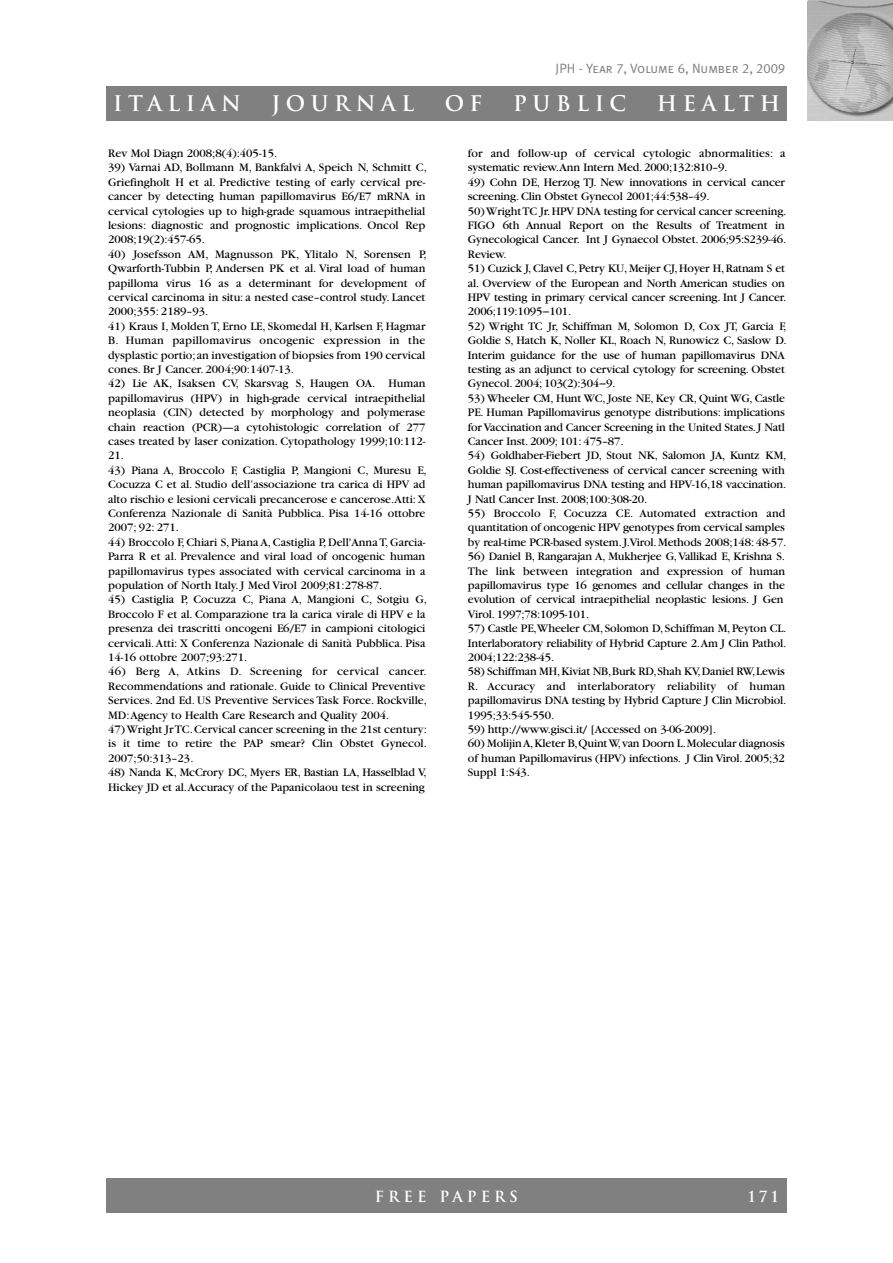
<style>
.page{position:relative;width:893px;height:1263px;background:#fff}
.page>*{position:absolute;margin:0;border:0;box-sizing:border-box;transform-origin:0 0}
.t1{font:700 21px "Trajan";letter-spacing:.265em;color:#fff}
.t2{font:700 15px "Trajan";letter-spacing:.265em;color:#fff}
.t3{font:13.5px "Meta Plus Normal Caps";color:#808080}
.t4{font:12px/14.4px "Garamond";letter-spacing:-.01em;color:#000;text-align:justify}
.t5{font:12px/14.4px "Garamond";letter-spacing:.01em;color:#000}
</style>
<div class="page">
<div style="left:106px;top:1179px;width:681px;height:34px;background:#808080"></div>
<img style="left:808px;top:1px;width:85px;height:119px">
<div style="left:106px;top:86px;width:681px;height:34px;background:#808080"></div>
<p class="t3" style="left:556px;top:60px;width:231px">JPH - Year 7, Volume 6, Number 2, 2009</p>
<h1 class="t1" style="left:113px;top:91px;width:129px">ITALIAN</h1>
<h1 class="t1" style="left:272px;top:91px;width:144px">JOURNAL</h1>
<h1 class="t1" style="left:445px;top:91px;width:39px">O F</h1>
<h1 class="t1" style="left:513px;top:91px;width:115px">PUBLIC</h1>
<h1 class="t1" style="left:657px;top:91px;width:125px">HEALTH</h1>
<p class="t4" style="left:108px;top:147px;width:171px">Rev Mol Diagn 2008;8(4):405-15.</p>
<p class="t4" style="left:108px;top:161px;width:320px;text-align:left">39) Varnai AD, Bollmann M, Bankfalvi A, Speich N, Schmitt C, Griefingholt H et al. Predictive testing of early cervical pre&shy;cancer by detecting human papillomavirus E6/E7 mRNA in cervical cytologies up to high-grade squamous intraepithelial lesions: diagnostic and prognostic implications. Oncol Rep 2008;19(2):457-65.</p>
<p class="t4" style="left:108px;top:248px;width:320px">40) Josefsson AM, Magnusson PK, Ylitalo N, Sorensen P, Qwarforth-Tubbin P, Andersen PK et al. Viral load of human papilloma virus 16 as a determinant for development of cervical carcinoma in situ: a nested case–control study. Lancet 2000;355: 2189–93.</p>
<p class="t4" style="left:108px;top:320px;width:319px">41) Kraus I, Molden T, Erno LE, Skomedal H, Karlsen F, Hagmar B. Human papillomavirus oncogenic expression in the dysplastic portio;an investigation of biopsies from 190 cervical cones. Br J Cancer. 2004;90:1407-13.</p>
<p class="t4" style="left:108px;top:377px;width:319px">42) Lie AK, Isaksen CV, Skarsvag S, Haugen OA. Human papillomavirus (HPV) in high-grade cervical intraepithelial neoplasia (CIN) detected by morphology and polymerase chain reaction (PCR)—a cytohistologic correlation of 277 cases treated by laser conization. Cytopathology 1999;10:112- 21.</p>
<p class="t4" style="left:108px;top:464px;width:320px">43) Piana A, Broccolo F, Castiglia P, Mangioni C, Muresu E, Cocuzza C et al. Studio dell’associazione tra carica di HPV ad alto rischio e lesioni cervicali precancerose e cancerose.Atti:X Conferenza Nazionale di Sanità Pubblica. Pisa 14-16 ottobre 2007; 92: 271.</p>
<p class="t4" style="left:108px;top:536px;width:319px">44) Broccolo F, Chiari S, Piana A, Castiglia P, Dell'Anna T, Garcia-Parra R et al. Prevalence and viral load of oncogenic human papillomavirus types associated with cervical carcinoma in a population of North Italy. J Med Virol 2009;81:278-87.</p>
<p class="t4" style="left:108px;top:593px;width:320px">45) Castiglia P, Cocuzza C, Piana A, Mangioni C, Sotgiu G, Broccolo F et al. Comparazione tra la carica virale di HPV e la presenza dei trascritti oncogeni E6/E7 in campioni citologici cervicali.Atti: X Conferenza Nazionale di Sanità Pubblica. Pisa 14-16 ottobre 2007;93:271.</p>
<p class="t4" style="left:108px;top:665px;width:320px;text-align:left">46) Berg A, Atkins D. Screening for cervical cancer.<br>Recommendations and rationale. Guide to Clinical Preventive Services. 2nd Ed. US Preventive Services Task Force. Rockville, MD:Agency to Health Care Research and Quality 2004.<br>47)Wright JrTC.Cervical cancer screening in the 21st century: is it time to retire the PAP smear? Clin Obstet Gynecol.<br>2007;50:313–23.</p>
<p class="t4" style="left:108px;top:766px;width:320px">48) Nanda K, McCrory DC, Myers ER, Bastian LA, Hasselblad V,<br>Hickey JD et al.Accuracy of the Papanicolaou test in screening</p>
<p class="t5" style="left:468px;top:147px;width:319px">for and follow-up of cervical cytologic abnormalities: a systematic review.Ann Intern Med. 2000;132:810–9.</p>
<p class="t4" style="left:468px;top:176px;width:320px;text-align:left">49) Cohn DE, Herzog TJ. New innovations in cervical cancer screening. Clin Obstet Gynecol 2001;44:538–49.<br>50)WrightTC Jr.HPV DNA testing for cervical cancer screening.<br>FIGO 6th Annual Report on the Results of Treatment in Gynecological Cancer. Int J Gynaecol Obstet. 2006;95:S239-46.<br>Review.</p>
<p class="t4" style="left:468px;top:262px;width:320px;text-align:left">51) Cuzick J,Clavel C, Petry KU, Meijer CJ,Hoyer H,Ratnam S et al. Overview of the European and North American studies on HPV testing in primary cervical cancer screening. Int J Cancer.<br>2006;119:1095−101.</p>
<p class="t4" style="left:468px;top:320px;width:320px;text-align:left">52) Wright TC Jr, Schiffman M, Solomon D, Cox JT, Garcia F, Goldie S, Hatch K, Noller KL, Roach N, Runowicz C, Saslow D.<br>Interim guidance for the use of human papillomavirus DNA testing as an adjunct to cervical cytology for screening. Obstet Gynecol. 2004; 103(2):304−9.</p>
<p class="t4" style="left:468px;top:392px;width:319px">53) Wheeler CM, Hunt WC, Joste NE, Key CR, Quint WG, Castle PE. Human Papillomavirus genotype distributions: implications forVaccination and Cancer Screening in the United States.J Natl Cancer Inst. 2009; 101: 475–87.</p>
<p class="t4" style="left:468px;top:449px;width:320px;text-align:left">54) Goldhaber-Fiebert JD, Stout NK, Salomon JA, Kuntz KM, Goldie SJ. Cost-effectiveness of cervical cancer screening with human papillomavirus DNA testing and HPV-16,18 vaccination.<br>J Natl Cancer Inst. 2008;100:308-20.</p>
<p class="t4" style="left:468px;top:507px;width:320px;text-align:left">55) Broccolo F, Cocuzza CE. Automated extraction and quantitation of oncogenic HPV genotypes from cervical samples by real-time PCR-based system.J.Virol.Methods 2008;148: 48-57.</p>
<p class="t4" style="left:468px;top:550px;width:319px;text-align:left">56) Daniel B, Rangarajan A, Mukherjee G,Vallikad E, Krishna S.<br>The link between integration and expression of human papillomavirus type 16 genomes and cellular changes in the evolution of cervical intraepithelial neoplastic lesions. J Gen Virol. 1997;78:1095-101.</p>
<p class="t4" style="left:468px;top:622px;width:320px">57) Castle PE,Wheeler CM, Solomon D, Schiffman M, Peyton CL.<br>Interlaboratory reliability of Hybrid Capture 2.Am J Clin Pathol.<br>2004;122:238-45.</p>
<p class="t4" style="left:468px;top:665px;width:320px">58) Schiffman MH,Kiviat NB,Burk RD,Shah KV,Daniel RW,Lewis R. Accuracy and interlaboratory reliability of human papillomavirus DNA testing by Hybrid Capture J Clin Microbiol.<br>1995;33:545-550.</p>
<p class="t4" style="left:468px;top:723px;width:250px">59) http://www.gisci.it/ [Accessed on 3-06-2009].</p>
<p class="t4" style="left:468px;top:737px;width:318px">60) MolijinA,Kleter B,QuintW,van Doorn L.Molecular diagnosis of human Papillomavirus (HPV) infections. J Clin Virol. 2005;32<br>Suppl 1:S43.</p>
<p class="t2" style="left:375px;top:1187px;width:145px">FREE PAPERS</p>
<p class="t2" style="left:748px;top:1187px;width:32px">171</p>
</div>
